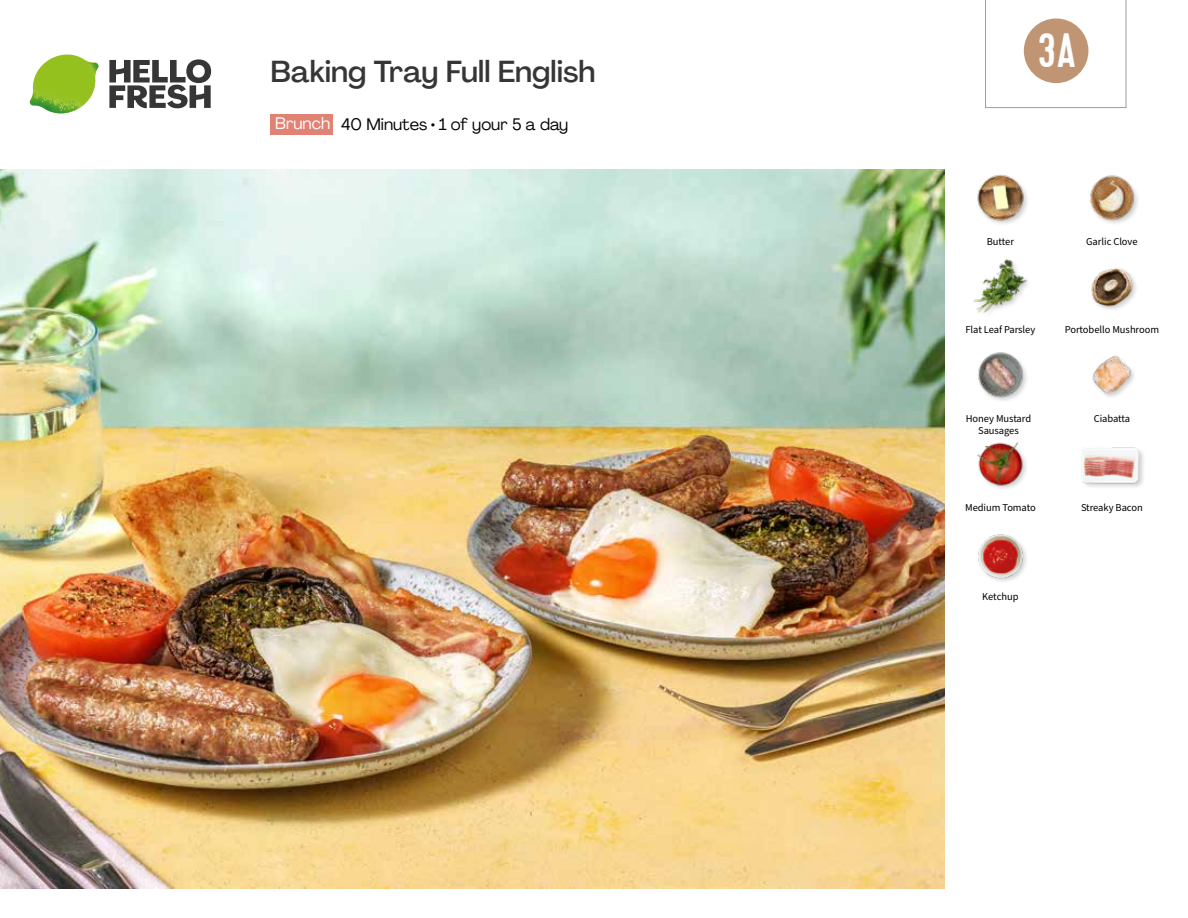
<style>
.page{position:relative;width:1188px;height:918px;background:#fff}
.page>*{position:absolute;margin:0;border:0;box-sizing:border-box;transform-origin:0 0}
.t1{font:48.3px "Kapra";color:#fff}
.t2{font:500 30px "Agrandir";color:#373636}
.t3{font:16.5px "Agrandir";color:#000}
.t4{font:16.5px "Agrandir";color:#fff}
.t5{font:10.5px "Source Sans Pro";letter-spacing:-.005em;color:#000}
</style>
<div class="page">
<svg style="left:109px;top:59px;width:102px;height:49px"></svg>
<img style="left:30px;top:55px;width:69px;height:59px">
<img style="left:0;top:170px;width:945px;height:718px">
<div style="left:271px;top:114px;width:62px;height:21px;background:#e08374"></div>
<img style="left:978px;top:534px;width:49px;height:47px">
<img style="left:978px;top:352px;width:49px;height:49px">
<img style="left:977px;top:441px;width:49px;height:48px">
<div style="left:1081px;top:446px;width:65px;height:44px;background:#000;opacity:.2"></div>
<img style="left:1081px;top:446px;width:58px;height:44px">
<img style="left:1092px;top:355px;width:42px;height:42px">
<img style="left:977px;top:174px;width:50px;height:50px">
<img style="left:973px;top:259px;width:55px;height:54px">
<img style="left:1091px;top:267px;width:45px;height:43px">
<img style="left:1090px;top:175px;width:48px;height:49px">
<svg style="left:985px;top:0;width:141px;height:108px"></svg>
<h2 class="t2" style="left:271px;top:53px;width:326px">Baking Tray Full English</h2>
<h3 class="t4" style="left:275px;top:113px;width:56px">Brunch</h3>
<h3 class="t3" style="left:341px;top:115px;width:229px">40 Minutes • 1 of your 5 a day</h3>
<h1 class="t1" style="left:1038px;top:22px;width:39px">3A</h1>
<p class="t5" style="left:987px;top:234px;width:29px">Butter</p>
<p class="t5" style="left:1086px;top:234px;width:53px">Garlic Clove</p>
<p class="t5" style="left:965px;top:323px;width:71px">Flat Leaf Parsley</p>
<p class="t5" style="left:1065px;top:323px;width:96px">Portobello Mushroom</p>
<p class="t5" style="left:966px;top:412px;width:67px">Honey Mustard</p>
<p class="t5" style="left:1094px;top:412px;width:38px">Ciabatta</p>
<p class="t5" style="left:978px;top:424px;width:42px">Sausages</p>
<p class="t5" style="left:965px;top:500px;width:72px">Medium Tomato</p>
<p class="t5" style="left:1081px;top:500px;width:63px">Streaky Bacon</p>
<p class="t5" style="left:982px;top:589px;width:38px">Ketchup</p>
</div>
